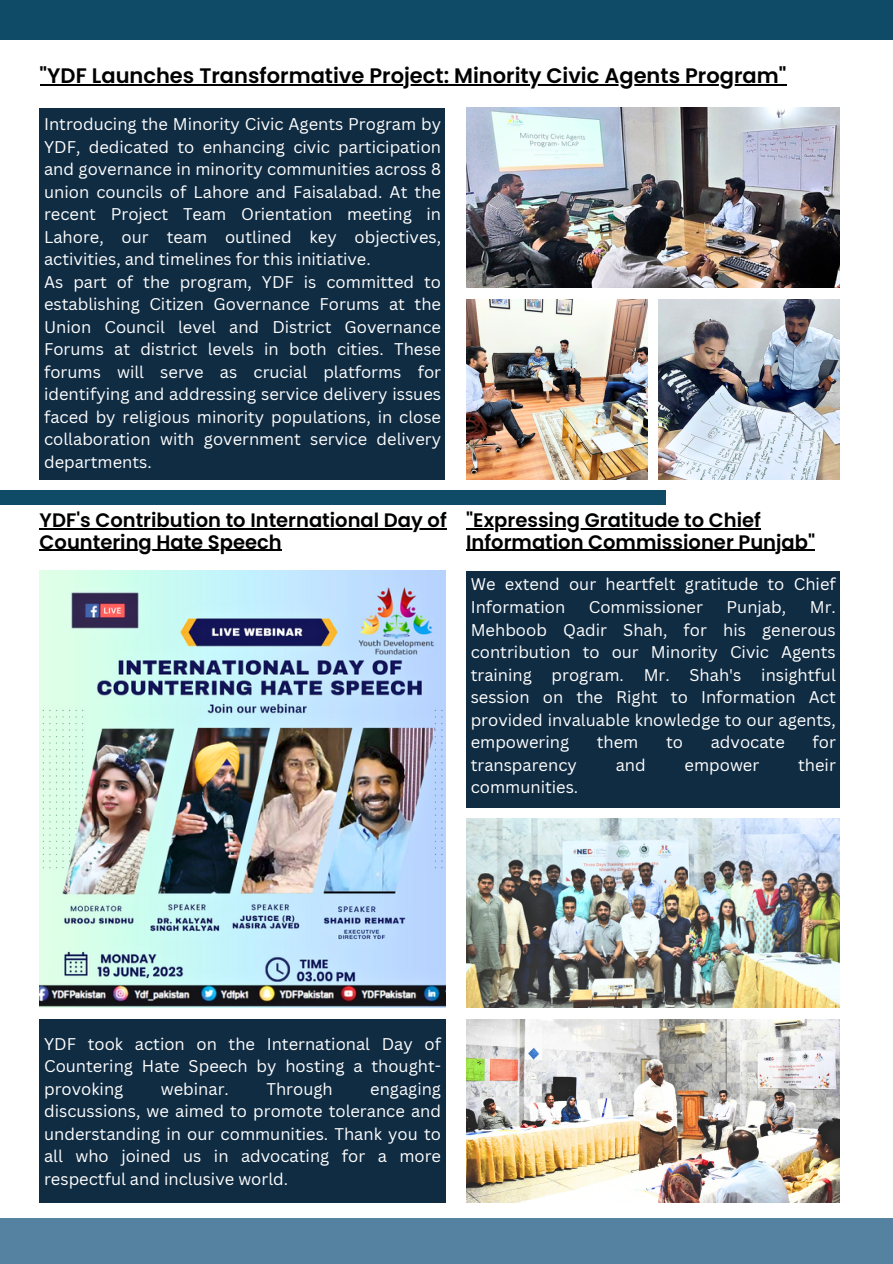
<style>
.page{position:relative;width:893px;height:1264px;background:#fff}
.page>*{position:absolute;margin:0;border:0;box-sizing:border-box;transform-origin:0 0}
.t1{font:600 21px "Poppins";color:#000}
.t2{font:600 19.5px/21.3px "Poppins";color:#000}
.t3{font:16.5px/22.5px "Canva Sans";color:#fff;text-align:justify}
</style>
<div class="page">
<img style="left:466px;top:818px;width:373px;height:189px">
<img style="left:466px;top:108px;width:373px;height:180px">
<img style="left:466px;top:299px;width:181px;height:180px">
<img style="left:658px;top:299px;width:181px;height:180px">
<div style="left:0;top:490px;width:665px;height:15px;background:#0f4a66"></div>
<div style="left:0;top:0;width:892px;height:39px;background:#0f4a66"></div>
<div style="left:0;top:1217px;width:892px;height:46px;background:#5582a1"></div>
<div style="left:40px;top:108px;width:405px;height:371px;background:#102c43"></div>
<div style="left:466px;top:570px;width:373px;height:237px;background:#102c43"></div>
<img style="left:40px;top:570px;width:406px;height:437px">
<div style="left:40px;top:1019px;width:405px;height:183px;background:#102c43"></div>
<img style="left:466px;top:1019px;width:373px;height:183px">
<hr style="left:40px;top:84px;width:746px;height:2px;background:#000">
<hr style="left:40px;top:528px;width:406px;height:1px;background:#000">
<hr style="left:40px;top:550px;width:242px;height:1px;background:#000">
<hr style="left:466px;top:528px;width:295px;height:1px;background:#000">
<hr style="left:466px;top:550px;width:349px;height:1px;background:#000">
<h1 class="t1" style="left:40px;top:61px;width:748px">"YDF Launches Transformative Project: Minority Civic Agents Program"</h1>
<h1 class="t3" style="left:44px;top:112px;width:398px">Introducing the Minority Civic Agents Program by YDF, dedicated to enhancing civic participation and governance in minority communities across 8 union councils of Lahore and Faisalabad. At the recent Project Team Orientation meeting in Lahore, our team outlined key objectives, activities, and timelines for this initiative.</h1>
<p class="t3" style="left:44px;top:270px;width:398px">As part of the program, YDF is committed to establishing Citizen Governance Forums at the Union Council level and District Governance Forums at district levels in both cities. These forums will serve as crucial platforms for identifying and addressing service delivery issues faced by religious minority populations, in close collaboration with government service delivery departments.</p>
<p class="t2" style="left:40px;top:510px;width:408px">YDF's Contribution to International Day of</p>
<p class="t2" style="left:40px;top:531px;width:244px">Countering Hate Speech</p>
<p class="t2" style="left:466px;top:510px;width:350px">"Expressing Gratitude to Chief<br>Information Commissioner Punjab"</p>
<p class="t3" style="left:470px;top:573px;width:366px">We extend our heartfelt gratitude to Chief<br>Information</p>
<p class="t3" style="left:588px;top:595px;width:115px">Commissioner</p>
<p class="t3" style="left:726px;top:595px;width:61px">Punjab,</p>
<p class="t3" style="left:470px;top:595px;width:366px;text-indent:339px">Mr.<br>Mehboob Qadir Shah, for his generous contribution to our Minority Civic Agents training program. Mr. Shah's insightful session on the Right to Information Act provided invaluable knowledge to our agents, empowering</p>
<p class="t3" style="left:596px;top:730px;width:43px">them</p>
<p class="t3" style="left:666px;top:730px;width:18px">to</p>
<p class="t3" style="left:710px;top:730px;width:75px">advocate</p>
<p class="t3" style="left:812px;top:730px;width:25px">for</p>
<p class="t3" style="left:470px;top:753px;width:108px">transparency</p>
<p class="t3" style="left:615px;top:753px;width:32px">and</p>
<p class="t3" style="left:684px;top:753px;width:76px">empower</p>
<p class="t3" style="left:798px;top:753px;width:39px">their</p>
<p class="t3" style="left:470px;top:775px;width:109px">communities.</p>
<h1 class="t3" style="left:44px;top:1031px;width:398px">YDF took action on the International Day of Countering Hate Speech by hosting a thought&shy;provoking</h1>
<h1 class="t3" style="left:44px;top:1076px;width:398px;text-indent:326px">engaging discussions, we aimed to promote tolerance and understanding in our communities. Thank you to all who joined us in advocating for a more respectful and inclusive world.</h1>
<h1 class="t3" style="left:161px;top:1076px;width:70px">webinar.</h1>
<h1 class="t3" style="left:266px;top:1076px;width:68px">Through</h1>
</div>
